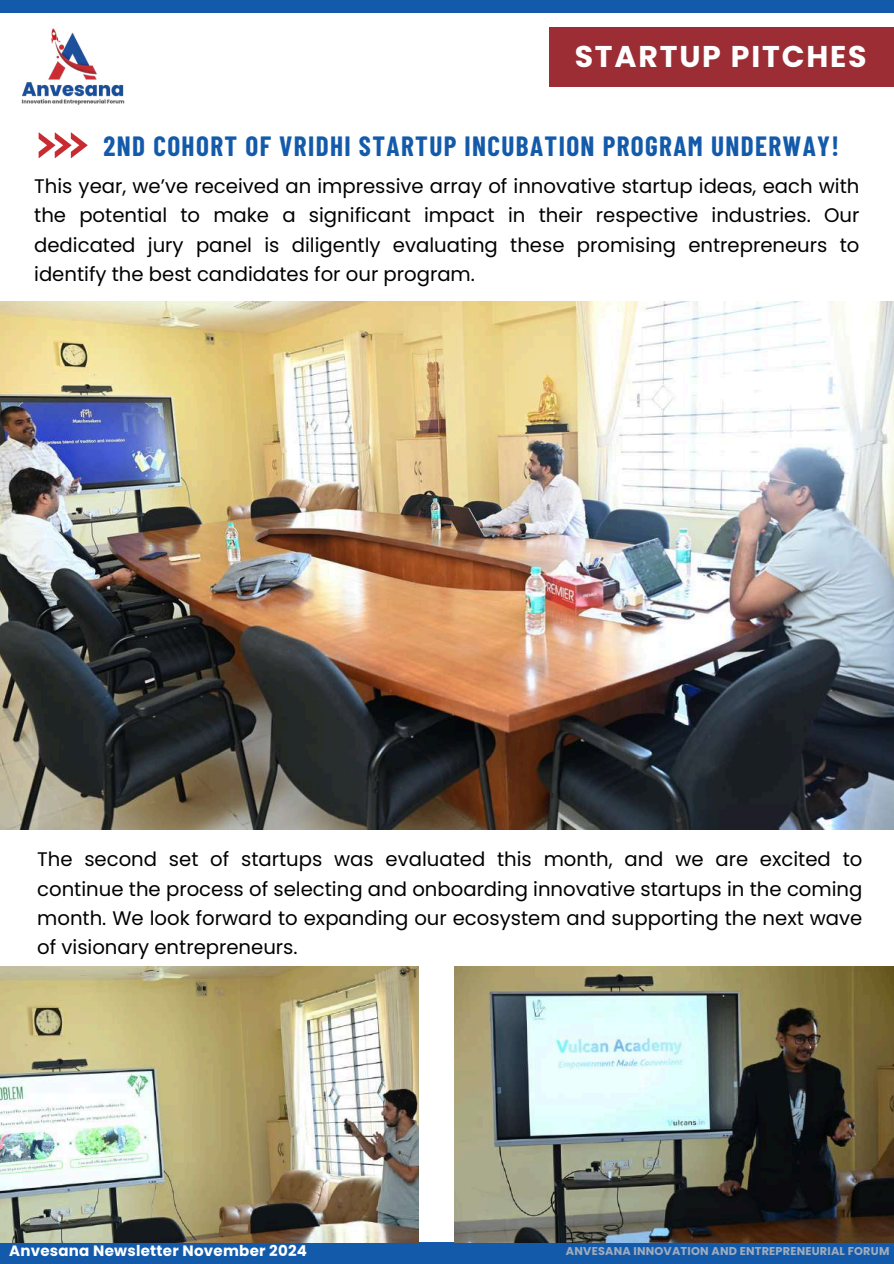
<style>
.page{position:relative;width:894px;height:1264px;background:#fff}
.page>*{position:absolute;margin:0;border:0;box-sizing:border-box;transform-origin:0 0}
.t1{font:700 30px "Poppins";letter-spacing:.06em;color:#fff}
.t2{font:700 27.15px "Barlow Condensed";letter-spacing:.05em;color:#135baa}
.t3{font:19.65px/29.1px "Poppins";color:#000;text-align:justify}
.t4{font:700 15px "Poppins";letter-spacing:.015em;color:#fff}
.t5{font:700 11.25px "Poppins";letter-spacing:.015em;color:#9facbe}
</style>
<div class="page">
<div style="left:549px;top:27px;width:344px;height:60px;background:#9c2d35"></div>
<div style="left:0;top:0;width:893px;height:12px;background:#135baa"></div>
<div style="left:0;top:1242px;width:893px;height:21px;background:#135baa"></div>
<svg style="left:39px;top:132px;width:49px;height:26px"></svg>
<img style="left:21px;top:28px;width:104px;height:77px">
<img style="left:454px;top:966px;width:439px;height:276px">
<img style="left:0;top:301px;width:893px;height:528px">
<img style="left:0;top:966px;width:418px;height:276px">
<h1 class="t1" style="left:574px;top:36px;width:293px">STARTUP PITCHES</h1>
<h2 class="t2" style="left:104px;top:129px;width:736px">2ND COHORT OF VRIDHI STARTUP INCUBATION PROGRAM UNDERWAY!</h2>
<p class="t3" style="left:34px;top:172px;width:826px">This year, we’ve received an impressive array of innovative startup ideas, each with the potential to make a significant impact in their respective industries. Our dedicated jury panel is diligently evaluating these promising entrepreneurs to identify the best candidates for our program.</p>
<p class="t3" style="left:37px;top:845px;width:826px">The second set of startups was evaluated this month, and we are excited to continue the process of selecting and onboarding innovative startups in the coming month. We look forward to expanding our ecosystem and supporting the next wave of visionary entrepreneurs.</p>
<p class="t4" style="left:9px;top:1239px;width:299px">Anvesana Newsletter November 2024</p>
<p class="t5" style="left:566px;top:1243px;width:325px">ANVESANA INNOVATION AND ENTREPRENEURIAL FORUM</p>
</div>
